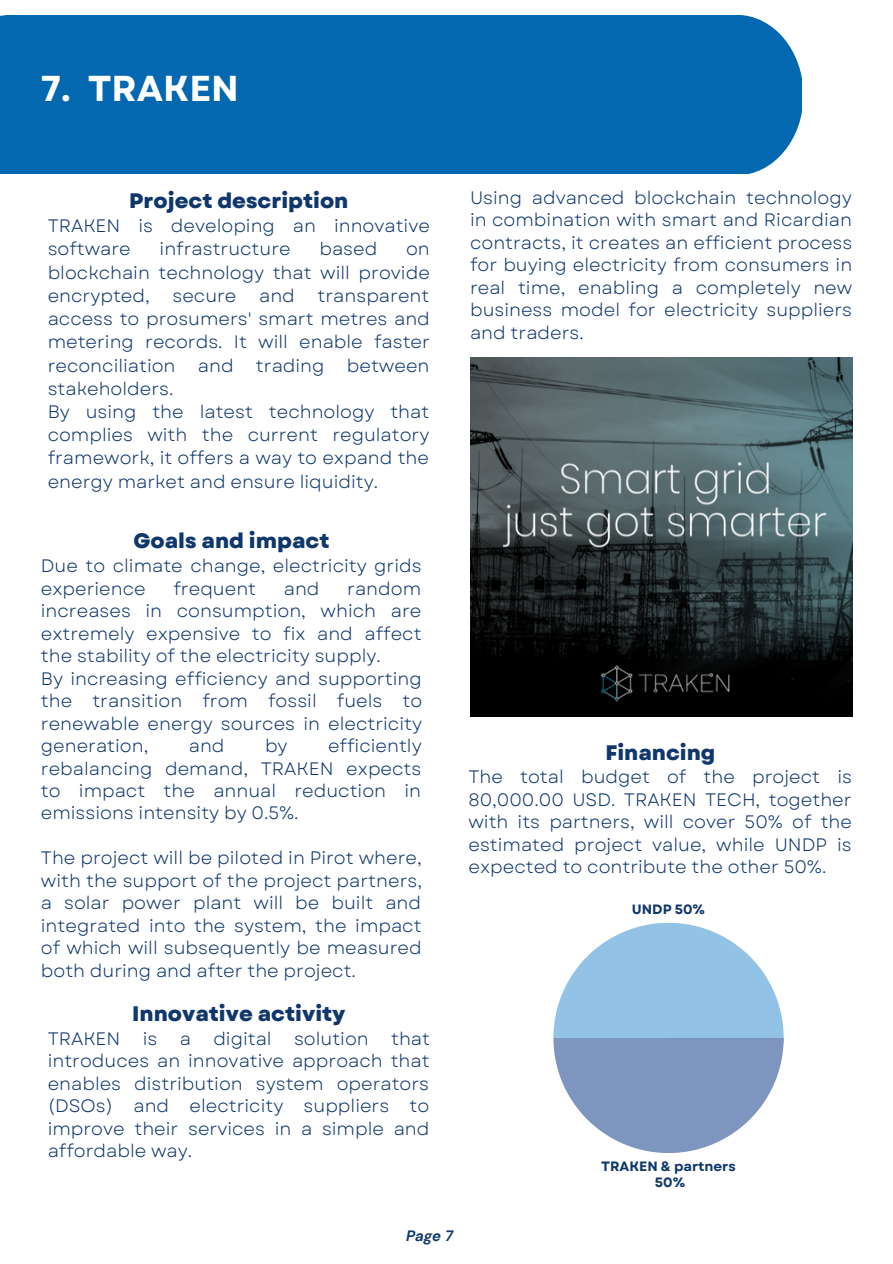
<style>
.page{position:relative;width:893px;height:1264px;background:#fff}
.page>*{position:absolute;margin:0;border:0;box-sizing:border-box;transform-origin:0 0}
.t1{font:700 36px "Garet";color:#fff}
.t2{font:800 21px "Garet";color:#0f376b}
.t3{font:18px/22.5px "Garet";color:#0f376b;text-align:justify}
.t4{font:italic 700 15px "DM Sans";color:#0f376b}
.t5{font:700 13.5px/15.8px "Garet";color:#0f376b;text-align:center}
</style>
<div class="page">
<div style="left:0;top:15px;width:802px;height:159px;background:#0468b1"></div>
<svg style="left:553px;top:922px;width:230px;height:230px"></svg>
<img style="left:470px;top:358px;width:382px;height:358px">
<h1 class="t1" style="left:41px;top:62px;width:199px">7. TRAKEN</h1>
<p class="t2" style="left:129px;top:185px;width:221px">Project description</p>
<p class="t3" style="left:48px;top:214px;width:384px;line-height:23.2px">TRAKEN is developing an innovative software</p>
<p class="t3" style="left:160px;top:238px;width:133px">infrastructure</p>
<p class="t3" style="left:319px;top:238px;width:59px">based</p>
<p class="t3" style="left:48px;top:237px;width:383px;line-height:23.2px;text-indent:358px">on blockchain technology that will provide encrypted,</p>
<p class="t3" style="left:172px;top:284px;width:66px">secure</p>
<p class="t3" style="left:259px;top:284px;width:37px">and</p>
<p class="t3" style="left:48px;top:284px;width:384px;line-height:23.2px;text-align:left;text-indent:270px">transparent access to prosumers' smart metres and metering records. It will enable faster reconciliation and trading between stakeholders.<br>By using the latest technology that complies with the current regulatory framework, it offers a way to expand the energy market and ensure liquidity.</p>
<p class="t2" style="left:133px;top:526px;width:197px">Goals and impact</p>
<p class="t3" style="left:41px;top:554px;width:382px">Due to climate change, electricity grids experience</p>
<p class="t3" style="left:173px;top:577px;width:84px">frequent</p>
<p class="t3" style="left:284px;top:577px;width:37px">and</p>
<p class="t3" style="left:41px;top:577px;width:383px;text-align:left;text-indent:306px">random increases in consumption, which are extremely expensive to fix and affect the stability of the electricity supply.<br>By increasing efficiency and supporting the transition from fossil fuels to renewable energy sources in electricity generation,</p>
<p class="t3" style="left:41px;top:734px;width:382px;text-indent:287px">efficiently rebalancing demand, TRAKEN expects to impact the annual reduction in emissions intensity by 0.5%.</p>
<p class="t3" style="left:41px;top:847px;width:382px">The project will be piloted in Pirot where, with the support of the project partners, a solar power plant will be built and integrated into the system, the impact of which will subsequently be measured both during and after the project.</p>
<p class="t3" style="left:189px;top:734px;width:37px">and</p>
<p class="t3" style="left:265px;top:734px;width:24px">by</p>
<p class="t2" style="left:132px;top:998px;width:215px">Innovative activity</p>
<p class="t3" style="left:48px;top:1027px;width:384px">TRAKEN is a digital solution that introduces an innovative approach that enables distribution system operators (DSOs) and electricity suppliers to improve their services in a simple and affordable way.</p>
<p class="t3" style="left:470px;top:186px;width:384px">Using advanced blockchain technology in combination with smart and Ricardian contracts, it creates an efficient process for buying electricity from consumers in real time, enabling a completely new business model for electricity suppliers and traders.</p>
<p class="t2" style="left:605px;top:737px;width:112px">Financing</p>
<p class="t3" style="left:468px;top:765px;width:385px">The total budget of the project is 80,000.00 USD. TRAKEN TECH, together with its partners, will cover 50% of the estimated project value, while UNDP is expected to contribute the other 50%.</p>
<p class="t5" style="left:631px;top:901px;width:75px">UNDP 50%</p>
<p class="t5" style="left:601px;top:1158px;width:136px">TRAKEN &amp; partners<br>50%</p>
<p class="t4" style="left:406px;top:1225px;width:49px">Page 7</p>
</div>
